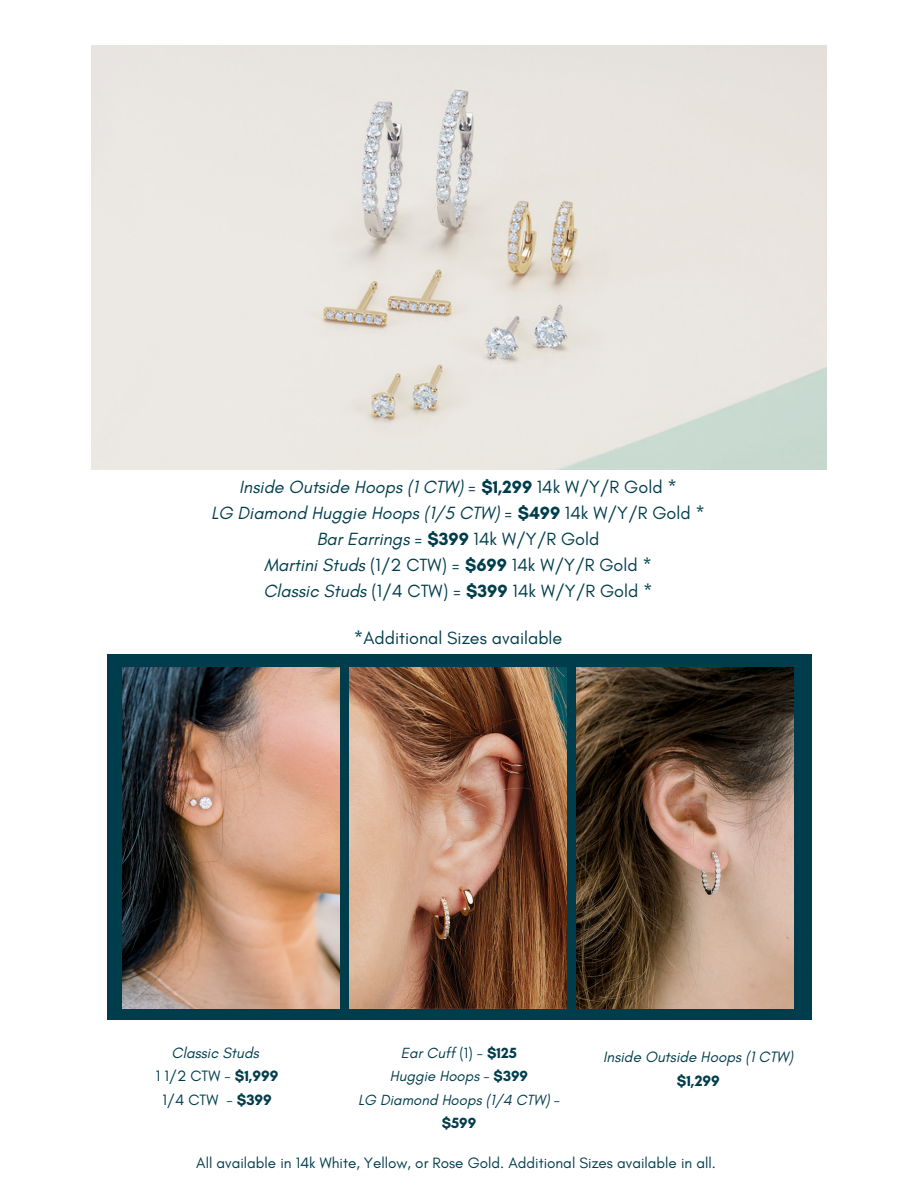
<style>
.page{position:relative;width:918px;height:1188px;background:#fff}
.page>*{position:absolute;margin:0;border:0;box-sizing:border-box;transform-origin:0 0}
.t1{font:italic 18px/25.8px "Glacial Indifference";color:#003d4c;text-align:center}
.t2{font:18px "Glacial Indifference";color:#003d4c}
.t3{font:15.3px/23.7px "Glacial Indifference";color:#003d4c;text-align:center}
.t4{font:italic 15.3px "Glacial Indifference";color:#003d4c}
.t5{font:700 15.3px "Glacial Indifference";color:#003d4c}
.t6{font:italic 15px/23.7px "Glacial Indifference";color:#003d4c;text-align:center}
.s1{font-weight:700;font-style:normal}
.s2{font-style:normal}
.s3{font-style:italic}
.s4{font-weight:700}
</style>
<div class="page">
<div style="left:107px;top:654px;width:704px;height:366px;background:#003d4c"></div>
<img style="left:122px;top:667px;width:217px;height:341px">
<img style="left:349px;top:667px;width:218px;height:341px">
<img style="left:577px;top:667px;width:217px;height:341px">
<img style="left:92px;top:46px;width:734px;height:424px">
<p class="t1" style="left:211px;top:474px;width:495px">Inside Outside Hoops (1 CTW) = <span class="s1">$1,299</span> <span class="s2">14k W/Y/R Gold *<br></span>LG Diamond Huggie Hoops (1/5 CTW) <span class="s2">=</span> <span class="s1">$499</span> <span class="s2">14k W/Y/R Gold * </span>Bar Earrings <span class="s2">=</span> <span class="s1">$399</span> <span class="s2">14k W/Y/R Gold<br></span>Martini Studs <span class="s2">(1/2 CTW) =</span> <span class="s1">$699</span> <span class="s2">14k W/Y/R Gold *<br></span>Classic Studs <span class="s2">(1/4 CTW) =</span> <span class="s1">$399</span> <span class="s2">14k W/Y/R Gold *</span></p>
<p class="t2" style="left:354px;top:627px;width:210px">*Additional Sizes available</p>
<p class="t3" style="left:156px;top:1040px;width:124px"><span class="s3">Classic Studs<br></span>1 1/2 CTW <span class="s3">-</span> <span class="s4">$1,999<br></span>1/4 CTW - <span class="s4">$399</span></p>
<p class="t6" style="left:358px;top:1041px;width:203px">Ear Cuff <span class="s2">(1) -</span> <span class="s1">$125<br></span>Huggie Hoops <span class="s2">-</span> <span class="s1">$399<br></span>LG Diamond Hoops (1/4 CTW) <span class="s2">- </span><span class="s1">$599</span></p>
<p class="t4" style="left:603px;top:1048px;width:191px">Inside Outside Hoops (1 CTW)</p>
<p class="t5" style="left:677px;top:1071px;width:45px">$1,299</p>
<p class="t3" style="left:196px;top:1151px;width:521px">All available in 14k White, Yellow, or Rose Gold. Additional Sizes available in all.</p>
</div>
